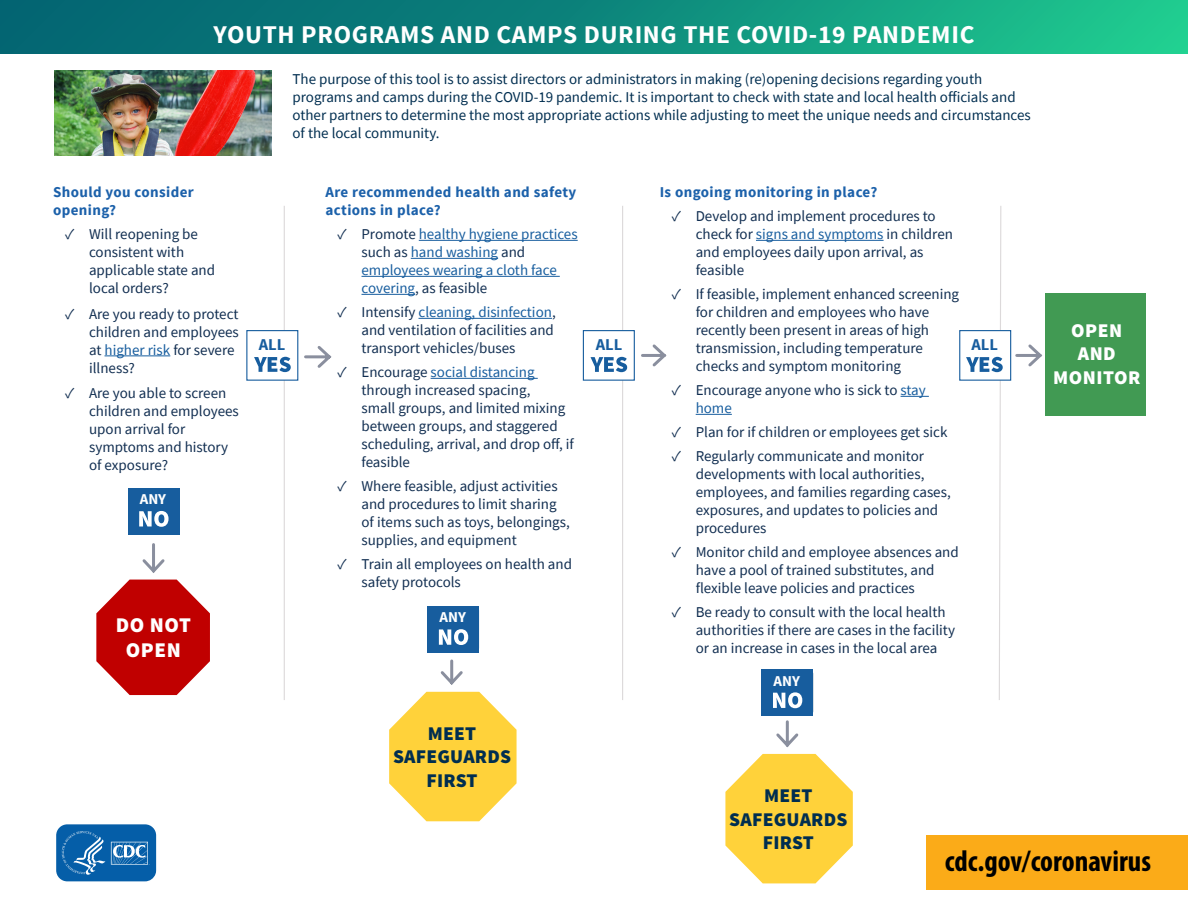
<style>
.page{position:relative;width:1188px;height:918px;background:#fff}
.page>*{position:absolute;margin:0;border:0;box-sizing:border-box;transform-origin:0 0}
.t1{font:700 condensed 29.85px "Myriad Pro";color:#000}
.t2{font:700 25.5px "Source Sans Pro";letter-spacing:.025em;color:#fff}
.Paragraph_Style_1{font:900 21px/25.2px "Source Sans Pro";letter-spacing:.025em;color:#fff;text-align:center}
.Paragraph_Style_1-2{font:900 19.5px/23.4px "Source Sans Pro";letter-spacing:.01em;color:#002e50;text-align:center}
.Paragraph_Style_1-3{font:900 19.5px/23.4px "Source Sans Pro";letter-spacing:.025em;color:#fff;text-align:center}
.Paragraph_Style_1-4{font:700 16.5px "Source Sans Pro";color:#175d9e}
.t3{font:15px/18px "Source Sans Pro";color:#112e51}
.Paragraph_Style_1-5{font:15px/18px "Source Sans Pro";color:#002e50}
.Header_for_Columns{font:700 15px/18px "Source Sans Pro";letter-spacing:.025em;color:#1c61aa}
.t4{font:15px/18px "Source Sans Pro";color:#175d9e}
.Paragraph_Style_1-6{font:700 15px "Source Sans Pro";color:#fff}
.s1{color:#175d9e}
.s2{color:#112e51}
</style>
<div class="page">
<div style="left:0;top:0;width:1188px;height:54px;background:linear-gradient(to right,#00596f,#1ec58e)"></div>
<div style="left:927px;top:836px;width:261px;height:54px;background:#fbab18"></div>
<svg style="left:56px;top:824px;width:101px;height:58px;background:#2a75b4"></svg>
<img style="left:54px;top:70px;width:217px;height:86px">
<hr style="left:284px;top:206px;width:1px;height:494px;background:#dcd9da">
<hr style="left:622px;top:206px;width:1px;height:494px;background:#dcd9da">
<hr style="left:105px;top:356px;width:65px;height:1px;background:#175d9e">
<hr style="left:419px;top:240px;width:159px;height:1px;background:#175d9e">
<hr style="left:411px;top:258px;width:87px;height:1px;background:#175d9e">
<hr style="left:362px;top:276px;width:198px;height:1px;background:#175d9e">
<hr style="left:362px;top:294px;width:53px;height:1px;background:#175d9e">
<hr style="left:419px;top:318px;width:133px;height:1px;background:#175d9e">
<hr style="left:431px;top:378px;width:107px;height:1px;background:#175d9e">
<hr style="left:756px;top:240px;width:128px;height:1px;background:#175d9e">
<svg style="left:901px;top:396px;width:28px;height:1px"></svg>
<hr style="left:696px;top:414px;width:36px;height:1px;background:#175d9e">
<div style="left:1046px;top:293px;width:100px;height:122px;background:#419a53"></div>
<svg style="left:304px;top:346px;width:28px;height:22px"></svg>
<svg style="left:641px;top:344px;width:26px;height:23px"></svg>
<svg style="left:1015px;top:344px;width:28px;height:23px"></svg>
<div style="left:246px;top:330px;width:52px;height:51px;background:#fff;border:1px solid #175d9e"></div>
<div style="left:583px;top:330px;width:52px;height:51px;background:#fff;border:1px solid #175d9e"></div>
<div style="left:959px;top:330px;width:52px;height:51px;background:#fff;border:1px solid #175d9e"></div>
<svg style="left:591px;top:356px;width:36px;height:16px"></svg>
<svg style="left:966px;top:206px;width:37px;height:494px"></svg>
<svg style="left:254px;top:357px;width:37px;height:15px"></svg>
<div style="left:128px;top:488px;width:52px;height:46px;background:#175d9e"></div>
<div style="left:427px;top:606px;width:51px;height:46px;background:#175d9e"></div>
<div style="left:761px;top:669px;width:52px;height:46px;background:#175d9e"></div>
<svg style="left:139px;top:511px;width:30px;height:16px"></svg>
<svg style="left:439px;top:629px;width:29px;height:16px"></svg>
<svg style="left:773px;top:692px;width:29px;height:16px"></svg>
<svg style="left:96px;top:543px;width:114px;height:152px"></svg>
<svg style="left:389px;top:659px;width:128px;height:162px"></svg>
<svg style="left:725px;top:720px;width:128px;height:163px"></svg>
<p class="t2" style="left:213px;top:18px;width:763px">YOUTH PROGRAMS AND CAMPS DURING THE COVID-19 PANDEMIC</p>
<p class="Header_for_Columns" style="left:53px;top:184px;width:142px">Should you consider opening?</p>
<p class="t3" style="left:89px;top:225px;width:128px;text-indent:-24px">✓ Will reopening be consistent with applicable state and local orders?</p>
<p class="t3" style="left:89px;top:305px;width:151px;text-indent:-24px">✓ Are you ready to protect children and employees at <span class="s1">higher risk</span> for severe illness?</p>
<p class="t3" style="left:89px;top:384px;width:151px;text-indent:-24px">✓ Are you able to screen children and employees upon arrival for symptoms and history of exposure?</p>
<p class="Paragraph_Style_1-6" style="left:140px;top:489px;width:28px">ANY</p>
<p class="Paragraph_Style_1" style="left:116px;top:614px;width:77px">DO NOT<br>OPEN</p>
<p class="Paragraph_Style_1-5" style="left:292px;top:70px;width:740px">The purpose of this tool is to assist directors or administrators in making (re)opening decisions regarding youth programs and camps during the COVID-19 pandemic. It is important to check with state and local health officials and other partners to determine the most appropriate actions while adjusting to meet the unique needs and circumstances of the local community.</p>
<p class="Header_for_Columns" style="left:660px;top:184px;width:219px">Is ongoing monitoring in place?</p>
<p class="t3" style="left:696px;top:207px;width:259px;text-indent:-24px">✓ Develop and implement procedures to check for <span class="s1">signs and symptoms</span> in children and employees daily upon arrival, as feasible</p>
<p class="t3" style="left:696px;top:285px;width:265px;text-indent:-24px">✓ If feasible, implement enhanced screening for children and employees who have recently been present in areas of high transmission, including temperature checks and symptom monitoring</p>
<p class="t3" style="left:696px;top:381px;width:232px;text-indent:-24px">✓ Encourage anyone who is sick to <span class="s1">stay home</span></p>
<p class="t3" style="left:672px;top:423px;width:277px">✓ Plan for if children or employees get sick</p>
<p class="t3" style="left:696px;top:447px;width:257px;text-indent:-24px">✓ Regularly communicate and monitor developments with local authorities, employees, and families regarding cases, exposures, and updates to policies and procedures</p>
<p class="t3" style="left:696px;top:543px;width:265px;text-indent:-24px">✓ Monitor child and employee absences and have a pool of trained substitutes, and flexible leave policies and practices</p>
<p class="t3" style="left:696px;top:603px;width:261px;text-indent:-24px">✓ Be ready to consult with the local health authorities if there are cases in the facility or an increase in cases in the local area</p>
<p class="Header_for_Columns" style="left:326px;top:184px;width:252px">Are recommended health and safety actions in place?</p>
<p class="t4" style="left:362px;top:225px;width:218px;text-indent:-24px"><span class="s2">✓ Promote</span> healthy hygiene practices <span class="s2">such as</span> hand washing <span class="s2">and </span>employees wearing a cloth face covering<span class="s2">, as feasible</span></p>
<p class="t3" style="left:362px;top:303px;width:196px;text-align:justify;text-indent:-24px">✓ Intensify <span class="s1">cleaning, disinfection</span>, and ventilation of facilities and transport vehicles/buses</p>
<p class="t3" style="left:362px;top:363px;width:214px;text-indent:-24px">✓ Encourage <span class="s1">social distancing </span>through increased spacing,<br>small groups, and limited mixing between groups, and staggered scheduling, arrival, and drop off, if feasible</p>
<p class="t3" style="left:362px;top:477px;width:210px;text-indent:-24px">✓ Where feasible, adjust activities and procedures to limit sharing of items such as toys, belongings, supplies, and equipment</p>
<p class="t3" style="left:362px;top:555px;width:212px;text-indent:-24px">✓ Train all employees on health and safety protocols</p>
<p class="Paragraph_Style_1-4" style="left:259px;top:334px;width:28px">ALL</p>
<p class="Paragraph_Style_1-4" style="left:596px;top:334px;width:28px">ALL</p>
<p class="Paragraph_Style_1-4" style="left:971px;top:334px;width:28px">ALL</p>
<p class="Paragraph_Style_1-6" style="left:439px;top:608px;width:28px">ANY</p>
<p class="Paragraph_Style_1-2" style="left:393px;top:723px;width:120px">MEET<br>SAFEGUARDS<br>FIRST</p>
<p class="Paragraph_Style_1-6" style="left:774px;top:671px;width:28px">ANY</p>
<p class="Paragraph_Style_1-3" style="left:1053px;top:319px;width:89px">OPEN<br>AND<br>MONITOR</p>
<p class="Paragraph_Style_1-2" style="left:729px;top:785px;width:120px">MEET<br>SAFEGUARDS<br>FIRST</p>
<p class="t1" style="left:945px;top:843px;width:208px">cdc.gov/coronavirus</p>
</div>
